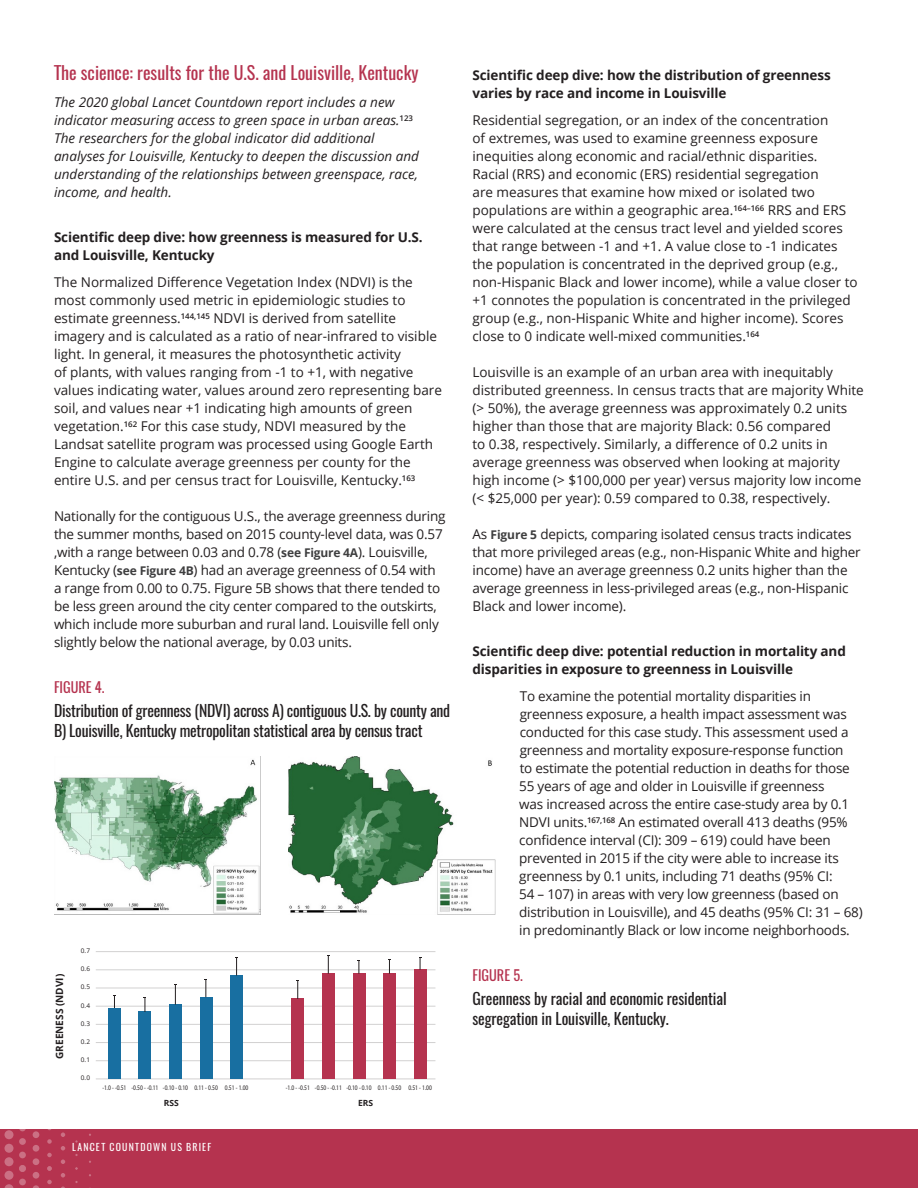
<style>
.page{position:relative;width:918px;height:1188px;background:#fff}
.page>*{position:absolute;margin:0;border:0;box-sizing:border-box;transform-origin:0 0}
.Subhead_1_Line{font:18px "Oswald";color:#b5334f}
.AI_Header_1_blk_-_2{font:15.75px/20.2px "Oswald";letter-spacing:-.015em;color:#231f20}
.Figure___Table_1{font:14.25px "Oswald";color:#b5334f}
.text_9_12{font:13.5px/18px "Open Sans";color:#231f20}
.text_9_12-2{font:italic 13.5px/18px "Open Sans";color:#231f20}
.text_9_12-3{font:700 13.5px/18px "Open Sans";letter-spacing:-.01em;color:#231f20}
.t1{font:700 10.05px "Open Sans";color:#231f20}
.t2{font:9.75px "Oswald";letter-spacing:.125em;color:#fff}
.t3{font:700 8.55px "Open Sans";color:#231f20}
.t4{font:6.9px "Myriad Pro";color:#231f20;scale:.8 1}
.t5{font:6.45px "Open Sans";color:#231f20}
.s1{font-weight:700;font-size:12px;color:#3e3e3f}
</style>
<div class="page">
<div style="left:0;top:1130px;width:918px;height:58px;background:#b5334f"></div>
<div style="left:19px;top:1125px;width:7px;height:6px;background:#cb7084;border-radius:50%"></div>
<div style="left:19px;top:1138px;width:7px;height:7px;background:#cb7084;border-radius:50%"></div>
<div style="left:19px;top:1152px;width:7px;height:6px;background:#cb7084;border-radius:50%"></div>
<div style="left:33px;top:1131px;width:6px;height:7px;background:#cb7084;border-radius:50%"></div>
<div style="left:33px;top:1145px;width:6px;height:7px;background:#cb7084;border-radius:50%"></div>
<div style="left:33px;top:1158px;width:6px;height:7px;background:#cb7084;border-radius:50%"></div>
<svg style="left:47px;top:1139px;width:5px;height:5px"></svg>
<svg style="left:47px;top:1153px;width:5px;height:4px"></svg>
<svg style="left:61px;top:1132px;width:4px;height:5px"></svg>
<svg style="left:61px;top:1146px;width:4px;height:4px"></svg>
<svg style="left:61px;top:1160px;width:4px;height:4px"></svg>
<svg style="left:4px;top:1130px;width:10px;height:58px"></svg>
<div style="left:19px;top:1165px;width:7px;height:7px;background:#cb7084;border-radius:50%"></div>
<div style="left:19px;top:1179px;width:7px;height:6px;background:#cb7084;border-radius:50%"></div>
<div style="left:33px;top:1172px;width:6px;height:7px;background:#cb7084;border-radius:50%"></div>
<svg style="left:33px;top:1185px;width:6px;height:3px"></svg>
<svg style="left:47px;top:1166px;width:5px;height:5px"></svg>
<svg style="left:47px;top:1180px;width:5px;height:4px"></svg>
<svg style="left:61px;top:1173px;width:4px;height:5px"></svg>
<div style="left:0;top:1112px;width:140px;height:18px;background:#fff"></div>
<img style="left:54px;top:759px;width:206px;height:155px">
<img style="left:288px;top:756px;width:207px;height:159px">
<hr style="left:96px;top:1079px;width:339px;height:1px;background:#d2d1d1">
<hr style="left:96px;top:1060px;width:339px;height:1px;background:#d2d1d1">
<hr style="left:96px;top:1042px;width:339px;height:1px;background:#d2d1d1">
<hr style="left:96px;top:1024px;width:339px;height:1px;background:#d2d1d1">
<hr style="left:96px;top:1006px;width:339px;height:1px;background:#d2d1d1">
<hr style="left:96px;top:988px;width:339px;height:1px;background:#d2d1d1">
<hr style="left:96px;top:969px;width:339px;height:1px;background:#d2d1d1">
<hr style="left:96px;top:951px;width:339px;height:1px;background:#d2d1d1">
<div style="left:108px;top:1008px;width:13px;height:71px;background:#186fa1"></div>
<div style="left:139px;top:1012px;width:12px;height:67px;background:#186fa1"></div>
<div style="left:169px;top:1004px;width:13px;height:75px;background:#186fa1"></div>
<div style="left:200px;top:997px;width:12px;height:82px;background:#186fa1"></div>
<div style="left:231px;top:975px;width:12px;height:104px;background:#186fa1"></div>
<div style="left:292px;top:999px;width:12px;height:80px;background:#b5334f"></div>
<div style="left:322px;top:973px;width:13px;height:106px;background:#b5334f"></div>
<div style="left:353px;top:973px;width:12px;height:106px;background:#b5334f"></div>
<div style="left:383px;top:973px;width:13px;height:106px;background:#b5334f"></div>
<div style="left:414px;top:970px;width:12px;height:109px;background:#b5334f"></div>
<svg style="left:113px;top:995px;width:3px;height:13px"></svg>
<svg style="left:144px;top:997px;width:2px;height:15px"></svg>
<svg style="left:174px;top:984px;width:3px;height:21px"></svg>
<svg style="left:205px;top:979px;width:2px;height:18px"></svg>
<svg style="left:235px;top:957px;width:3px;height:19px"></svg>
<svg style="left:296px;top:981px;width:3px;height:18px"></svg>
<svg style="left:327px;top:955px;width:3px;height:19px"></svg>
<svg style="left:358px;top:961px;width:2px;height:13px"></svg>
<svg style="left:388px;top:959px;width:3px;height:15px"></svg>
<svg style="left:419px;top:957px;width:2px;height:13px"></svg>
<p class="Subhead_1_Line" style="left:54px;top:61px;width:366px">The science: results for the U.S. and Louisville, Kentucky</p>
<p class="text_9_12-2" style="left:54px;top:93px;width:367px">The 2020 global Lancet Countdown report includes a new indicator measuring access to green space in urban areas.<sup>123<br></sup>The researchers for the global indicator did additional analyses for Louisville, Kentucky to deepen the discussion and understanding of the relationships between greenspace, race, income, and health.</p>
<p class="text_9_12-3" style="left:54px;top:228px;width:370px">Scientific deep dive: how greenness is measured for U.S. and Louisville, Kentucky</p>
<p class="text_9_12" style="left:54px;top:273px;width:389px">The Normalized Difference Vegetation Index (NDVI) is the most commonly used metric in epidemiologic studies to estimate greenness.<sup>144,145</sup> NDVI is derived from satellite imagery and is calculated as a ratio of near-infrared to visible light. In general, it measures the photosynthetic activity<br>of plants, with values ranging from -1 to +1, with negative values indicating water, values around zero representing bare soil, and values near +1 indicating high amounts of green vegetation.<sup>162</sup> For this case study, NDVI measured by the Landsat satellite program was processed using Google Earth Engine to calculate average greenness per county for the entire U.S. and per census tract for Louisville, Kentucky.<sup>163</sup></p>
<p class="text_9_12" style="left:54px;top:507px;width:393px">Nationally for the contiguous U.S., the average greenness during the summer months, based on 2015 county-level data, was 0.57 ,with a range between 0.03 and 0.78 (<span class="s1">see Figure 4A</span>). Louisville, Kentucky (<span class="s1">see Figure 4B</span>) had an average greenness of 0.54 with a range from 0.00 to 0.75. Figure 5B shows that there tended to be less green around the city center compared to the outskirts, which include more suburban and rural land. Louisville fell only slightly below the national average, by 0.03 units.</p>
<p class="Figure___Table_1" style="left:54px;top:677px;width:52px">FIGURE 4.</p>
<p class="AI_Header_1_blk_-_2" style="left:54px;top:701px;width:398px">Distribution of greenness (NDVI) across A) contiguous U.S. by county and<br>B) Louisville, Kentucky metropolitan statistical area by census tract</p>
<p class="t5" style="left:81px;top:946px;width:11px">0.7</p>
<p class="t1" style="left:52px;top:1059px;width:86px;rotate:-90deg">GREENESS (NDVI)</p>
<p class="t5" style="left:81px;top:964px;width:11px">0.6</p>
<p class="t5" style="left:81px;top:983px;width:11px">0.5</p>
<p class="t5" style="left:81px;top:1001px;width:11px">0.4</p>
<p class="t5" style="left:81px;top:1019px;width:11px">0.3</p>
<p class="t5" style="left:81px;top:1037px;width:11px">0.2</p>
<p class="t5" style="left:81px;top:1055px;width:11px">0.1</p>
<p class="t5" style="left:81px;top:1074px;width:11px">0.0</p>
<p class="t4" style="left:102px;top:1084px;width:184px">-1.0 - -0.51 -0.50 - -0.11 -0.10 - 0.10 0.11 - 0.50 0.51 - 1.00</p>
<p class="t4" style="left:286px;top:1084px;width:184px">-1.0 - -0.51 -0.50 - -0.11 -0.10 - 0.10 0.11 - 0.50 0.51 - 1.00</p>
<p class="t3" style="left:164px;top:1097px;width:16px">RSS</p>
<p class="t3" style="left:358px;top:1097px;width:17px">ERS</p>
<p class="t2" style="left:72px;top:1141px;width:141px">LANCET COUNTDOWN US BRIEF</p>
<p class="text_9_12-3" style="left:472px;top:66px;width:360px">Scientific deep dive: how the distribution of greenness varies by race and income in Louisville</p>
<p class="text_9_12" style="left:472px;top:111px;width:387px">Residential segregation, or an index of the concentration<br>of extremes, was used to examine greenness exposure inequities along economic and racial/ethnic disparities.<br>Racial (RRS) and economic (ERS) residential segregation<br>are measures that examine how mixed or isolated two populations are within a geographic area.<sup>164–166</sup> RRS and ERS were calculated at the census tract level and yielded scores that range between -1 and +1. A value close to -1 indicates the population is concentrated in the deprived group (e.g., non-Hispanic Black and lower income), while a value closer to +1 connotes the population is concentrated in the privileged group (e.g., non-Hispanic White and higher income). Scores close to 0 indicate well-mixed communities.<sup>164</sup></p>
<p class="text_9_12" style="left:472px;top:363px;width:393px">Louisville is an example of an urban area with inequitably distributed greenness. In census tracts that are majority White (&gt; 50%), the average greenness was approximately 0.2 units higher than those that are majority Black: 0.56 compared<br>to 0.38, respectively. Similarly, a difference of 0.2 units in average greenness was observed when looking at majority high income (&gt; $100,000 per year) versus majority low income (&lt; $25,000 per year): 0.59 compared to 0.38, respectively.</p>
<p class="text_9_12" style="left:472px;top:525px;width:390px">As <span class="s1">Figure 5</span> depicts, comparing isolated census tracts indicates that more privileged areas (e.g., non-Hispanic White and higher income) have an average greenness 0.2 units higher than the average greenness in less-privileged areas (e.g., non-Hispanic Black and lower income).</p>
<p class="text_9_12-3" style="left:472px;top:642px;width:375px">Scientific deep dive: potential reduction in mortality and disparities in exposure to greenness in Louisville</p>
<p class="text_9_12" style="left:519px;top:687px;width:345px">To examine the potential mortality disparities in greenness exposure, a health impact assessment was conducted for this case study. This assessment used a greenness and mortality exposure-response function<br>to estimate the potential reduction in deaths for those 55 years of age and older in Louisville if greenness<br>was increased across the entire case-study area by 0.1<br>NDVI units.<sup>167,168</sup> An estimated overall 413 deaths (95% confidence interval (CI): 309 – 619) could have been prevented in 2015 if the city were able to increase its greenness by 0.1 units, including 71 deaths (95% CI:<br>54 – 107) in areas with very low greenness (based on distribution in Louisville), and 45 deaths (95% CI: 31 – 68) in predominantly Black or low income neighborhoods.</p>
<p class="Figure___Table_1" style="left:472px;top:965px;width:52px">FIGURE 5.</p>
<p class="AI_Header_1_blk_-_2" style="left:472px;top:989px;width:256px">Greenness by racial and economic residential segregation in Louisville, Kentucky.</p>
</div>
